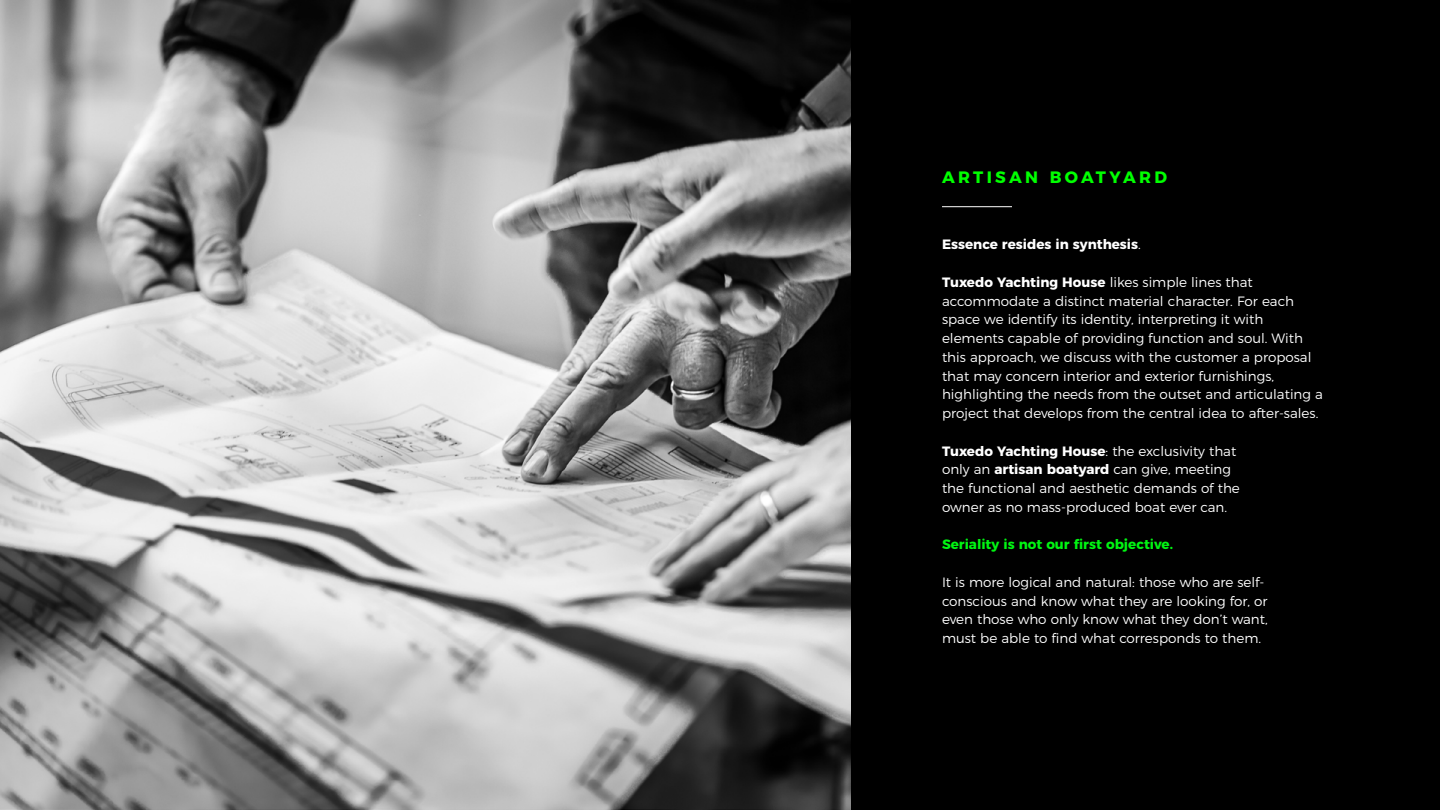
<style>
.page{position:relative;width:1440px;height:810px;background:#fff}
.page>*{position:absolute;margin:0;border:0;box-sizing:border-box;transform-origin:0 0}
.t1{font:700 16.5px "Montserrat";letter-spacing:.2em;color:#0f0}
.t2{font:300 13.5px/18.8px "Montserrat";color:#fff}
.t3{font:700 13.5px "Montserrat";color:#00f512}
.t4{font:700 13.5px "Montserrat";color:#fff}
.s1{font-weight:300}
.s2{font-weight:700}
</style>
<div class="page">
<img style="left:0;top:0;width:851px;height:810px">
<div style="left:851px;top:0;width:589px;height:810px;background:#000"></div>
<hr style="left:942px;top:206px;width:70px;height:1px;background:#fff">
<p class="t1" style="left:942px;top:163px;width:227px">ARTISAN BOATYARD</p>
<p class="t4" style="left:942px;top:233px;width:200px">Essence resides in synthesis<span class="s1">.</span></p>
<p class="t2" style="left:942px;top:272px;width:382px"><span class="s2">Tuxedo Yachting House</span> likes simple lines that accommodate a distinct material character. For each space we identify its identity, interpreting it with elements capable of providing function and soul. With this approach, we discuss with the customer a proposal that may concern interior and exterior furnishings, highlighting the needs from the outset and articulating a project that develops from the central idea to after-sales.</p>
<p class="t2" style="left:942px;top:440px;width:299px"><span class="s2">Tuxedo Yachting House</span>: the exclusivity that only an <span class="s2">artisan boatyard</span> can give, meeting the functional and aesthetic demands of the owner as no mass-produced boat ever can.</p>
<p class="t3" style="left:942px;top:534px;width:233px">Seriality is not our first objective.</p>
<p class="t2" style="left:942px;top:572px;width:327px">It is more logical and natural: those who are self&shy;conscious and know what they are looking for, or even those who only know what they don’t want, must be able to find what corresponds to them.</p>
</div>
